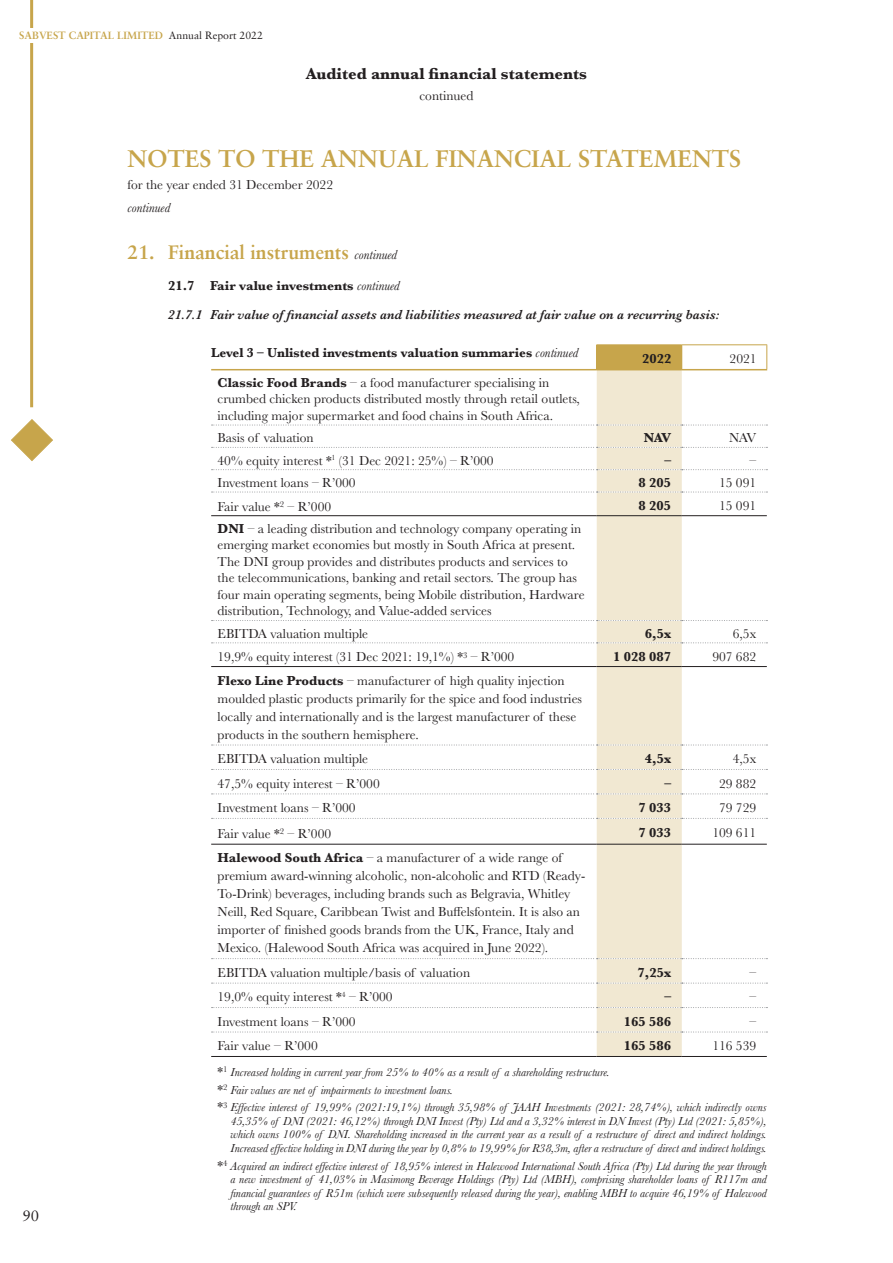
<style>
.page{position:relative;width:893px;height:1263px;background:#fff}
.page>*{position:absolute;margin:0;border:0;box-sizing:border-box;transform-origin:0 0}
.t1{font:700 24px "Sabon";color:#c7a54b}
.t2{font:700 19.5px "Sabon";color:#c7a54b}
.t3{font:700 16.5px "Baskerville";color:#231f20}
.t4{font:15px "Sabon";color:#231f20}
.t5{font:13.5px/18px "Baskerville";color:#231f20}
.t6{font:italic 600 13.5px/29.2px "Baskerville";color:#231f20}
.t7{font:700 13.5px "Baskerville";color:#231f20}
.t8{font:italic 13.5px "Baskerville";color:#231f20}
.t9{font:italic 12px/13.5px "Baskerville";color:#231f20;text-align:justify}
.t10{font:700 10.5px "Sabon";color:#c7a54b}
.s1{font-weight:400;color:#231f20}
.s2{font-family:"Baskerville";font-weight:400;font-style:italic;font-size:13.5px;color:#231f20}
.s3{font-weight:700;font-style:normal}
.s4{font-weight:400}
.s5{font-weight:400;font-style:italic}
.s6{font-weight:700}
.s7{font-style:normal;font-size:13.5px}
</style>
<div class="page">
<hr style="left:30px;top:0;width:3px;height:407px;background:#c7a54b">
<svg style="left:11px;top:419px;width:42px;height:42px"></svg>
<div style="left:16px;top:28px;width:247px;height:15px;background:#fff"></div>
<div style="left:597px;top:345px;width:85px;height:25px;background:#c7a54b"></div>
<div style="left:597px;top:370px;width:85px;height:686px;background:#f1e8d2"></div>
<hr style="left:211px;top:369px;width:386px;height:1px;background:#c7a54b">
<hr style="left:682px;top:369px;width:85px;height:1px;background:#c7a54b">
<hr style="left:596px;top:344px;width:86px;height:1px;background:#c7a54b">
<hr style="left:682px;top:344px;width:85px;height:1px;background:#c7a54b">
<hr style="left:211px;top:666px;width:386px;height:1px;background:#231f20">
<hr style="left:597px;top:666px;width:85px;height:1px;background:#231f20">
<hr style="left:682px;top:666px;width:85px;height:1px;background:#231f20">
<hr style="left:211px;top:844px;width:386px;height:1px;background:#231f20">
<hr style="left:597px;top:844px;width:85px;height:1px;background:#231f20">
<hr style="left:682px;top:844px;width:85px;height:1px;background:#231f20">
<hr style="left:211px;top:1056px;width:386px;height:1px;background:#231f20">
<hr style="left:597px;top:1056px;width:85px;height:1px;background:#231f20">
<hr style="left:682px;top:1056px;width:85px;height:1px;background:#231f20">
<hr style="left:211px;top:515px;width:386px;height:1px;background:#231f20">
<hr style="left:597px;top:515px;width:85px;height:1px;background:#231f20">
<hr style="left:682px;top:515px;width:85px;height:1px;background:#231f20">
<svg style="left:212px;top:425px;width:555px;height:1px"></svg>
<svg style="left:212px;top:447px;width:555px;height:1px"></svg>
<svg style="left:212px;top:469px;width:555px;height:1px"></svg>
<svg style="left:212px;top:492px;width:555px;height:1px"></svg>
<svg style="left:212px;top:620px;width:555px;height:1px"></svg>
<svg style="left:212px;top:642px;width:555px;height:1px"></svg>
<svg style="left:212px;top:745px;width:555px;height:1px"></svg>
<svg style="left:212px;top:769px;width:555px;height:1px"></svg>
<svg style="left:212px;top:793px;width:555px;height:1px"></svg>
<svg style="left:212px;top:818px;width:555px;height:1px"></svg>
<svg style="left:212px;top:958px;width:555px;height:1px"></svg>
<svg style="left:212px;top:983px;width:555px;height:1px"></svg>
<svg style="left:212px;top:1007px;width:555px;height:1px"></svg>
<svg style="left:212px;top:1032px;width:555px;height:1px"></svg>
<svg style="left:596px;top:345px;width:1px;height:24px"></svg>
<svg style="left:766px;top:345px;width:1px;height:24px"></svg>
<p class="t10" style="left:19px;top:28px;width:245px">SABVEST CAPITAL LIMITED <span class="s1">Annual Report 2022</span></p>
<p class="t3" style="left:306px;top:62px;width:282px">Audited annual financial statements</p>
<p class="t5" style="left:419px;top:86px;width:56px">continued</p>
<p class="t4" style="left:22px;top:1207px;width:18px">90</p>
<h1 class="t1" style="left:128px;top:144px;width:615px">NOTES TO THE ANNUAL FINANCIAL STATEMENTS</h1>
<p class="t5" style="left:128px;top:176px;width:207px">for the year ended 31 December 2022</p>
<p class="t8" style="left:128px;top:198px;width:44px">continued</p>
<h2 class="t2" style="left:128px;top:240px;width:271px">21. Financial instruments <span class="s2">continued</span></h2>
<p class="t6" style="left:168px;top:271px;width:553px"><span class="s3">21.7 Fair value investments</span> <span class="s4">continued<br></span>21.7.1 Fair value of financial assets and liabilities measured at fair value on a recurring basis:</p>
<p class="t7" style="left:211px;top:343px;width:369px">Level 3 – Unlisted investments valuation summaries <span class="s5">continued</span></p>
<p class="t7" style="left:642px;top:349px;width:31px">2022</p>
<p class="t5" style="left:730px;top:350px;width:28px">2021</p>
<p class="t5" style="left:218px;top:374px;width:364px;line-height:16.5px"><span class="s6">Classic Food Brands</span> – a food manufacturer specialising in crumbed chicken products distributed mostly through retail outlets, including major supermarket and food chains in South Africa.</p>
<p class="t5" style="left:218px;top:429px;width:98px">Basis of valuation</p>
<p class="t7" style="left:644px;top:428px;width:29px">NAV</p>
<p class="t5" style="left:729px;top:429px;width:29px">NAV</p>
<p class="t5" style="left:218px;top:451px;width:278px">40% equity interest *<sup>1</sup> (31 Dec 2021: 25%) – R’000</p>
<p class="t7" style="left:664px;top:451px;width:8px">–</p>
<p class="t5" style="left:749px;top:451px;width:8px">–</p>
<p class="t5" style="left:218px;top:474px;width:140px">Investment loans – R’000</p>
<p class="t7" style="left:638px;top:473px;width:34px">8 205</p>
<p class="t5" style="left:719px;top:474px;width:39px">15 091</p>
<p class="t5" style="left:218px;top:497px;width:115px">Fair value *<sup>2</sup> – R’000</p>
<p class="t7" style="left:638px;top:496px;width:34px">8 205</p>
<p class="t5" style="left:719px;top:497px;width:39px">15 091</p>
<p class="t5" style="left:218px;top:520px;width:368px;line-height:16.5px"><span class="s6">DNI</span> – a leading distribution and technology company operating in emerging market economies but mostly in South Africa at present.<br>The DNI group provides and distributes products and services to the telecommunications, banking and retail sectors. The group has four main operating segments, being Mobile distribution, Hardware distribution, Technology, and Value-added services</p>
<p class="t5" style="left:218px;top:625px;width:152px">EBITDA valuation multiple</p>
<p class="t7" style="left:645px;top:624px;width:28px">6,5x</p>
<p class="t5" style="left:733px;top:625px;width:25px">6,5x</p>
<p class="t5" style="left:218px;top:648px;width:298px">19,9% equity interest (31 Dec 2021: 19,1%) *<sup>3</sup> – R’000</p>
<p class="t7" style="left:613px;top:647px;width:59px">1 028 087</p>
<p class="t5" style="left:712px;top:648px;width:45px">907 682</p>
<p class="t5" style="left:218px;top:671px;width:366px"><span class="s6">Flexo Line Products</span> – manufacturer of high quality injection moulded plastic products primarily for the spice and food industries locally and internationally and is the largest manufacturer of these products in the southern hemisphere.</p>
<p class="t5" style="left:218px;top:750px;width:152px">EBITDA valuation multiple</p>
<p class="t7" style="left:645px;top:749px;width:28px">4,5x</p>
<p class="t5" style="left:733px;top:750px;width:25px">4,5x</p>
<p class="t5" style="left:218px;top:774px;width:164px">47,5% equity interest – R’000</p>
<p class="t7" style="left:664px;top:774px;width:8px">–</p>
<p class="t5" style="left:719px;top:774px;width:39px">29 882</p>
<p class="t5" style="left:218px;top:799px;width:140px">Investment loans – R’000</p>
<p class="t7" style="left:638px;top:798px;width:34px">7 033</p>
<p class="t5" style="left:719px;top:799px;width:39px">79 729</p>
<p class="t5" style="left:218px;top:825px;width:115px">Fair value *<sup>2</sup> – R’000</p>
<p class="t7" style="left:638px;top:823px;width:34px">7 033</p>
<p class="t5" style="left:712px;top:824px;width:45px">109 611</p>
<p class="t5" style="left:218px;top:849px;width:369px"><span class="s6">Halewood South Africa</span> – a manufacturer of a wide range of premium award-winning alcoholic, non-alcoholic and RTD (Ready-To-Drink) beverages, including brands such as Belgravia, Whitley Neill, Red Square, Caribbean Twist and Buffelsfontein. It is also an importer of finished goods brands from the UK, France, Italy and Mexico. (Halewood South Africa was acquired in June 2022).</p>
<p class="t5" style="left:218px;top:963px;width:254px">EBITDA valuation multiple/basis of valuation</p>
<p class="t7" style="left:637px;top:963px;width:35px">7,25x</p>
<p class="t5" style="left:749px;top:963px;width:8px">–</p>
<p class="t5" style="left:218px;top:988px;width:177px">19,0% equity interest *<sup>4</sup> – R’000</p>
<p class="t7" style="left:664px;top:987px;width:8px">–</p>
<p class="t5" style="left:749px;top:988px;width:8px">–</p>
<p class="t5" style="left:218px;top:1012px;width:140px">Investment loans – R’000</p>
<p class="t7" style="left:624px;top:1012px;width:49px">165 586</p>
<p class="t5" style="left:749px;top:1012px;width:8px">–</p>
<p class="t5" style="left:218px;top:1037px;width:102px">Fair value – R’000</p>
<p class="t7" style="left:624px;top:1036px;width:49px">165 586</p>
<p class="t5" style="left:712px;top:1037px;width:45px">116 539</p>
<p class="t9" style="left:218px;top:1063px;width:551px;line-height:17.7px;text-align:left"><span class="s7">*</span><sup>1</sup> Increased holding in current year from 25% to 40% as a result of a shareholding restructure.<br><span class="s7">*</span><sup>2</sup> Fair values are net of impairments to investment loans.<br><span class="s7">*</span><sup>3</sup> Effective interest of 19,99% (2021:19,1%) through 35,98% of JAAH Investments (2021: 28,74%), which indirectly owns</p>
<p class="t9" style="left:231px;top:1114px;width:538px">45,35% of DNI (2021: 46,12%) through DNI Invest (Pty) Ltd and a 3,32% interest in DN Invest (Pty) Ltd (2021: 5,85%), which owns 100% of DNI. Shareholding increased in the current year as a result of a restructure of direct and indirect holdings.<br>Increased effective holding in DNI during the year by 0,8% to 19,99% for R38,3m, after a restructure of direct and indirect holdings.</p>
<p class="t9" style="left:231px;top:1159px;width:538px;text-indent:-13px"><span class="s7">*</span><sup>4</sup> Acquired an indirect effective interest of 18,95% interest in Halewood International South Africa (Pty) Ltd during the year through a new investment of 41,03% in Masimong Beverage Holdings (Pty) Ltd (MBH), comprising shareholder loans of R117m and financial guarantees of R51m (which were subsequently released during the year), enabling MBH to acquire 46,19% of Halewood through an SPV.</p>
</div>
